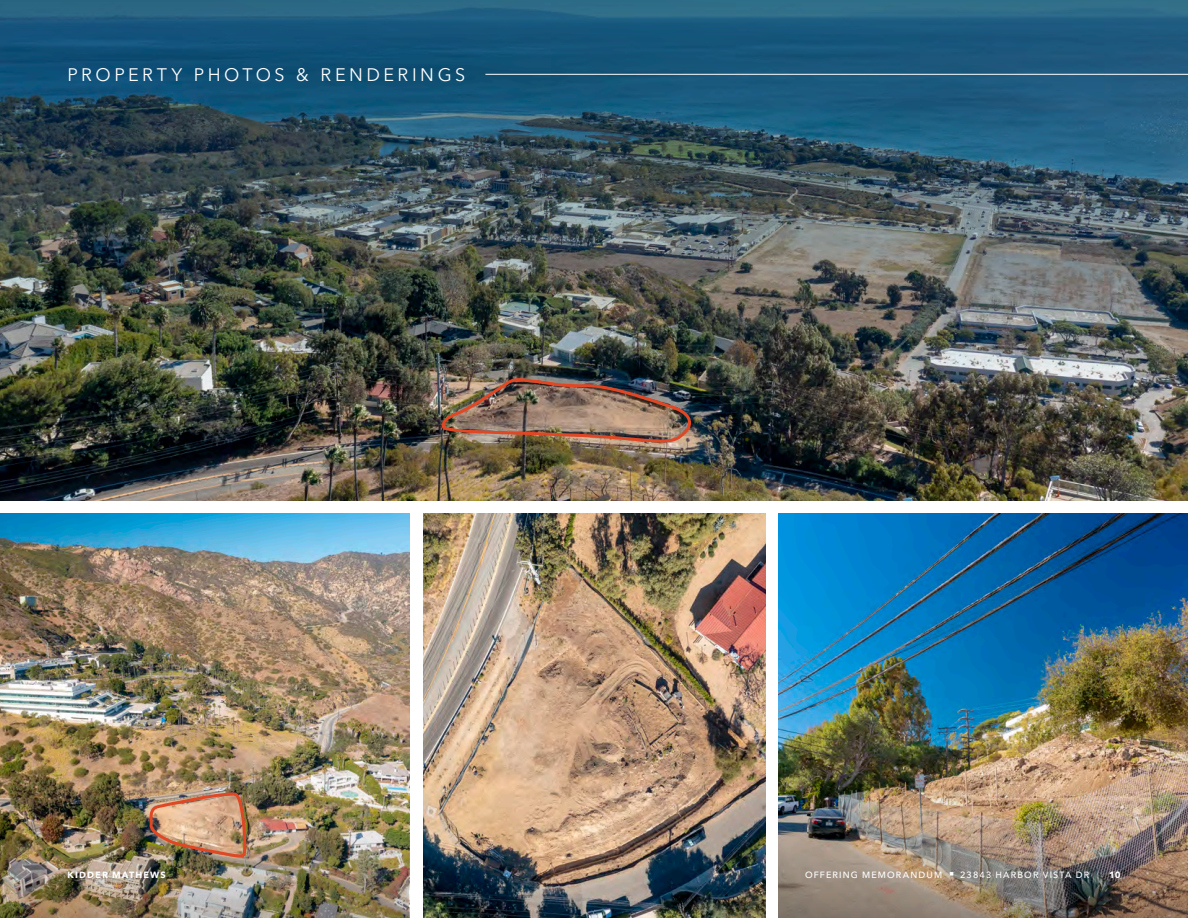
<style>
.page{position:relative;width:1188px;height:918px;background:#fff}
.page>*{position:absolute;margin:0;border:0;box-sizing:border-box;transform-origin:0 0}
.Section_Identifier_-_Sterling_2023{font:18px "Avenir Next LT Pro";letter-spacing:.19em;color:#fff}
.t1{font:500 9px "Avenir Next LT Pro";letter-spacing:.13em;color:#fff}
.t2{font:700 9px "Avenir Next LT Pro";letter-spacing:.13em;color:#fff}
</style>
<div class="page">
<img style="left:0;top:452px;width:1188px;height:48px">
<img style="left:0;top:514px;width:410px;height:156px">
<img style="left:423px;top:514px;width:342px;height:404px">
<img style="left:778px;top:514px;width:410px;height:156px">
<img style="left:0;top:0;width:1188px;height:452px">
<img style="left:778px;top:670px;width:410px;height:248px">
<img style="left:0;top:670px;width:410px;height:248px">
<img style="left:439px;top:378px;width:258px;height:67px">
<img style="left:147px;top:786px;width:104px;height:72px">
<hr style="left:485px;top:74px;width:703px;height:1px;background:#fff">
<p class="Section_Identifier_-_Sterling_2023" style="left:68px;top:64px;width:399px">PROPERTY PHOTOS &amp; RENDERINGS</p>
<p class="t2" style="left:68px;top:869px;width:100px">KIDDER MATHEWS</p>
<p class="t1" style="left:805px;top:869px;width:286px">OFFERING MEMORANDUM ■ 23843 HARBOR VISTA DR</p>
<p class="t2" style="left:1109px;top:869px;width:13px">10</p>
</div>
